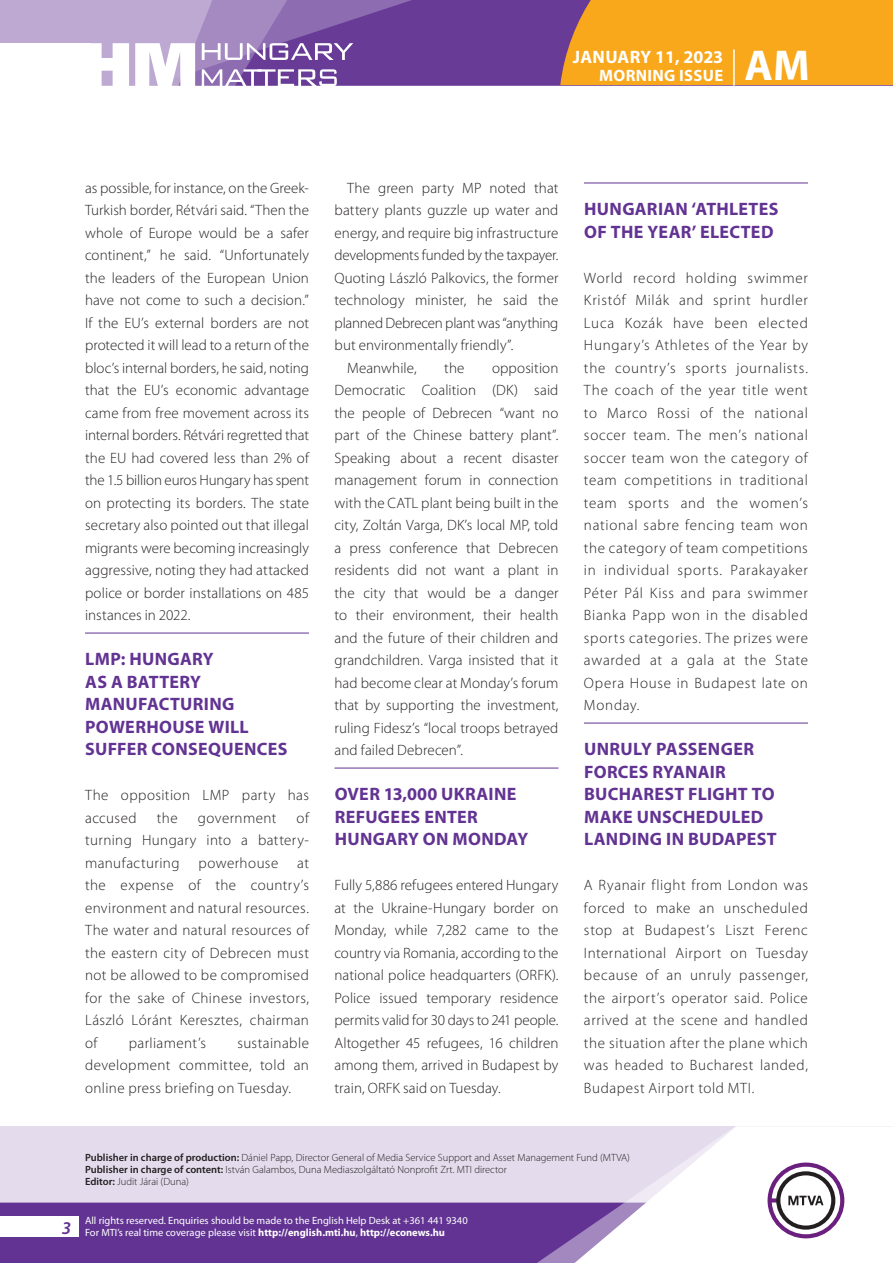
<style>
.page{position:relative;width:893px;height:1263px;background:#fff}
.page>*{position:absolute;margin:0;border:0;box-sizing:border-box;transform-origin:0 0}
.t1{font:700 43.35px "Myriad Pro";color:#fff}
._01_cimsor{font:700 18px/22.5px "Myriad Pro";letter-spacing:.015em;color:#623393}
.t2{font:700 18px "Myriad Pro";color:#fff}
.t3{font:700 16.5px "Myriad Pro";letter-spacing:.02em;color:#fff}
._03_kenyer_szöveg-1{font:300 15px/22.5px "Myriad Pro";letter-spacing:.03em;color:#231f20;text-align:justify}
._03_kenyer_szöveg-2{font:300 15px/22.5px "Myriad Pro";letter-spacing:.005em;color:#231f20;text-align:justify}
.t4{font:300 10.5px "Myriad Pro";color:#231f20}
.t5{font:10.5px/12px "Myriad Pro";color:#fff}
.s1{font-weight:600}
.s2{font-weight:700}
</style>
<div class="page">
<div style="left:0;top:1126px;width:893px;height:137px;background:#e4dcec"></div>
<div style="left:0;top:1202px;width:506px;height:61px;background:#623393"></div>
<div style="left:506px;top:1202px;width:43px;height:61px;background:#623393"></div>
<svg style="left:549px;top:1126px;width:344px;height:137px;fill:#fff"></svg>
<svg style="left:767px;top:1162px;width:77px;height:76px;background:#c5b8c8"></svg>
<div style="left:0;top:1216px;width:79px;height:20px;background:#fff"></div>
<div style="left:0;top:0;width:893px;height:85px;background:#683b97"></div>
<div style="left:560px;top:0;width:333px;height:85px;background:#f9a71b"></div>
<hr style="left:733px;top:49px;width:2px;height:37px;background:#fff">
<svg style="left:0;top:0;width:479px;height:86px"></svg>
<hr style="left:85px;top:633px;width:224px;height:1px;background:#623393">
<hr style="left:334px;top:768px;width:224px;height:1px;background:#623393">
<hr style="left:584px;top:183px;width:224px;height:1px;background:#623393">
<hr style="left:584px;top:723px;width:224px;height:1px;background:#623393">
<p class="t2" style="left:573px;top:45px;width:152px">January 11, 2023</p>
<p class="t3" style="left:599px;top:65px;width:125px">MORNING ISSUE</p>
<h1 class="t1" style="left:745px;top:37px;width:67px">AM</h1>
<p class="_03_kenyer_szöveg-2" style="left:85px;top:176px;width:226px">as possible, for instance, on the Greek-Turkish border, Rétvári said. “Then the whole of Europe would be a safer continent,” he said. “Unfortunately the leaders of the European Union have not come to such a decision.” If the EU’s external borders are not protected it will lead to a return of the bloc’s internal borders, he said, noting that the EU’s economic advantage came from free movement across its internal borders. Rétvári regretted that the EU had covered less than 2% of the 1.5 billion euros Hungary has spent on protecting its borders. The state secretary also pointed out that illegal migrants were becoming increasingly aggressive, noting they had attacked police or border installations on 485 instances in 2022.</p>
<p class="_01_cimsor" style="left:85px;top:647px;width:107px;text-align:justify">LMP: HUNGARY AS A BATTERY MANU</p>
<p class="_01_cimsor" style="left:85px;top:692px;width:204px;text-indent:53px">FACTURING<br>POWERHOUSE WILL<br>SUFFER CONSEQUENCES</p>
<p class="_03_kenyer_szöveg-1" style="left:85px;top:784px;width:225px">The opposition LMP party has accused</p>
<p class="_03_kenyer_szöveg-1" style="left:85px;top:806px;width:225px;text-indent:212px">of turning Hungary into a battery&shy;manufacturing</p>
<p class="_03_kenyer_szöveg-1" style="left:157px;top:806px;width:22px">the</p>
<p class="_03_kenyer_szöveg-1" style="left:198px;top:806px;width:80px">government</p>
<p class="_03_kenyer_szöveg-1" style="left:199px;top:851px;width:81px">powerhouse</p>
<p class="_03_kenyer_szöveg-1" style="left:85px;top:851px;width:225px;text-indent:212px">at the expense of the country’s environment and natural resources.<br>The water and natural resources of the eastern city of Debrecen must not be allowed to be compromised for the sake of Chinese investors, László Lóránt Keresztes, chairman of</p>
<p class="_03_kenyer_szöveg-1" style="left:85px;top:1031px;width:225px;text-indent:152px">sustainable development committee, told an online press briefing on Tuesday.</p>
<p class="_03_kenyer_szöveg-1" style="left:129px;top:1031px;width:79px">parliament’s</p>
<p class="_03_kenyer_szöveg-2" style="left:334px;top:176px;width:225px;text-indent:13px">The green party MP noted that battery plants guzzle up water and energy, and require big infrastructure developments funded by the taxpayer.<br>Quoting László Palkovics, the former technology minister, he said the planned Debrecen plant was “anything but environmentally friendly”.</p>
<p class="_03_kenyer_szöveg-2" style="left:347px;top:356px;width:71px">Meanwhile,</p>
<p class="_03_kenyer_szöveg-2" style="left:444px;top:356px;width:22px">the</p>
<p class="_03_kenyer_szöveg-2" style="left:334px;top:356px;width:225px;text-indent:158px">opposition Democratic Coalition (DK) said the people of Debrecen “want no part of the Chinese battery plant”.<br>Speaking about a recent disaster management forum in connection with the CATL plant being built in the city, Zoltán Varga, DK’s local MP, told a press conference that Debrecen residents did not want a plant in the city that would be a danger to their environment, their health and the future of their children and grandchildren. Varga insisted that it had become clear at Monday’s forum that by supporting the investment, ruling Fidesz’s “local troops betrayed and failed Debrecen”.</p>
<p class="_01_cimsor" style="left:335px;top:782px;width:183px">OVER 13,000 UKRAINE<br>REFUGEES ENTER<br>HUNGARY</p>
<p class="_01_cimsor" style="left:423px;top:827px;width:96px">ON MONDAY</p>
<p class="_03_kenyer_szöveg-1" style="left:334px;top:874px;width:225px">Fully 5,886 refugees entered Hungary at the Ukraine-Hungary border on Monday, while 7,282 came to the country via Romania, according to the national police headquarters (ORFK).<br>Police issued temporary residence permits valid for 30 days to 241 people.<br>Altogether 45 refugees, 16 children among them, arrived in Budapest by train, ORFK said on Tuesday.</p>
<p class="_01_cimsor" style="left:584px;top:197px;width:196px">HUNGARIAN ‘ATHLETES<br>OF THE YEAR’ ELECTED</p>
<p class="_03_kenyer_szöveg-1" style="left:584px;top:266px;width:225px">World record holding swimmer Kristóf Milák and sprint hurdler Luca Kozák have been elected Hungary’s Athletes of the Year by the country’s sports journalists.<br>The coach of the year title went to Marco Rossi of the national soccer team. The men’s national soccer team won the category of team competitions in traditional team sports and the women’s national sabre fencing team won the category of team competitions in individual sports. Parakayaker Péter Pál Kiss and para swimmer Bianka Papp won in the disabled sports categories. The prizes were awarded at a gala at the State Opera House in Budapest late on Monday.</p>
<p class="_01_cimsor" style="left:584px;top:737px;width:13px">UNRU</p>
<p class="_01_cimsor" style="left:584px;top:737px;width:170px;text-indent:49px">LY PASSENGER<br>FORCES RYANA</p>
<p class="_01_cimsor" style="left:584px;top:760px;width:194px;text-indent:126px">IR<br>BUCHAREST FLIGHT TO<br>MAKE UNSCHEDULED<br>LAN DING IN BUDAPEST</p>
<p class="_03_kenyer_szöveg-1" style="left:584px;top:874px;width:225px">A Ryanair flight from London was forced to make an unscheduled stop at Budapest’s Liszt Ferenc International Airport on Tuesday because of an unruly passenger, the airport’s operator said. Police arrived at the scene and handled the situation after the plane which was headed to Bucharest landed, Budapest Airport told MTI.</p>
<p class="t4" style="left:85px;top:1151px;width:546px"><span class="s1">Publisher in charge of production:</span> Dániel Papp, Director General of Media Service Support and Asset Management Fund (MTVA)</p>
<p class="t4" style="left:85px;top:1163px;width:423px"><span class="s1">Publisher in charge of content:</span> István Galambos, Duna Mediaszolgáltató Nonprofit Zrt. MTI director</p>
<p class="t4" style="left:85px;top:1175px;width:105px"><span class="s1">Editor:</span> Judit Járai (Duna)</p>
<p class="t5" style="left:62px;top:1214px;width:407px;text-indent:23px">All rights reserved. Enquiries should be made to the English Help Desk at +361 441 9340<br><sup>3</sup> For MTI’s real time coverage please visit <span class="s2">http://english.mti.hu</span>, <span class="s2">http://econews.hu</span></p>
</div>
